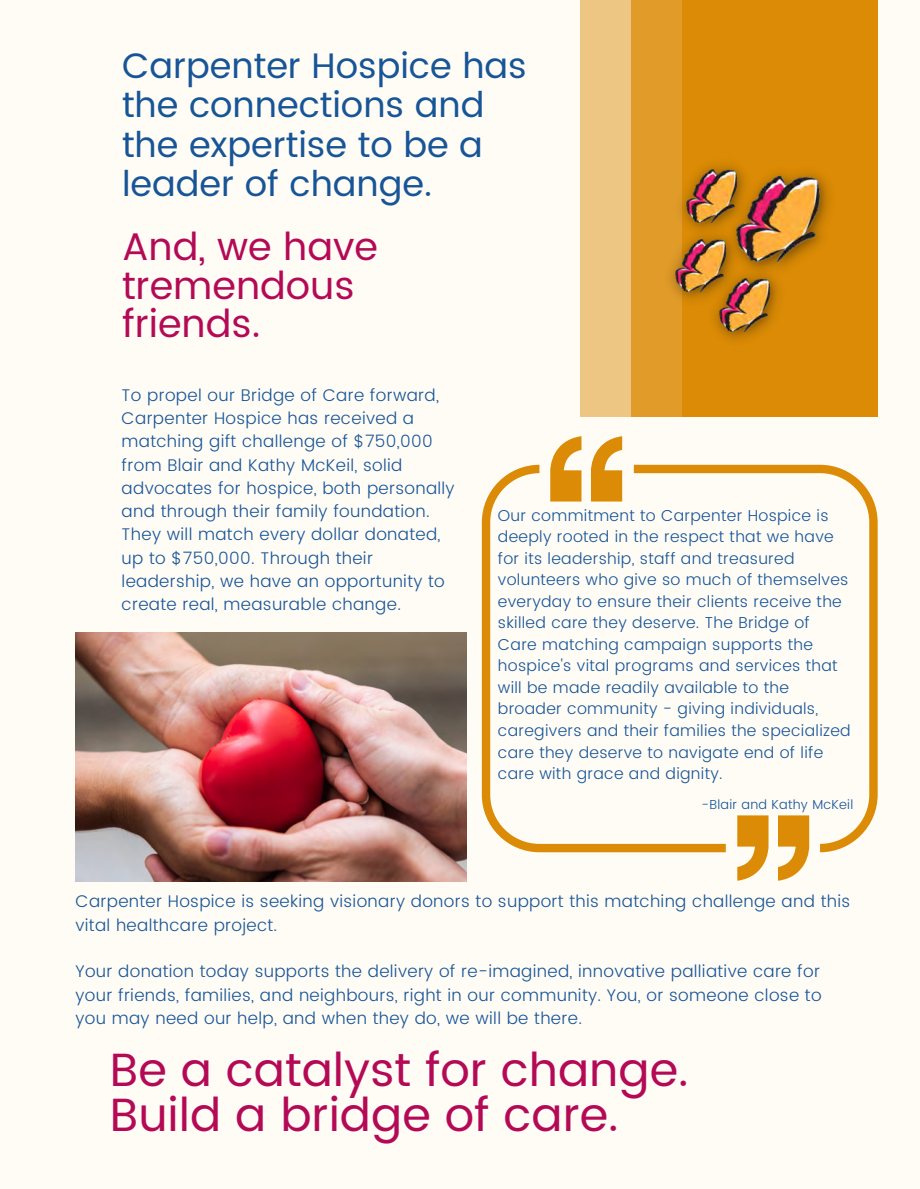
<style>
.page{position:relative;width:920px;height:1189px;background:#fffcf6}
.page>*{position:absolute;margin:0;border:0;box-sizing:border-box;transform-origin:0 0}
.t1{font:46.5px "Poppins";color:#b40a56}
.t2{font:38.4px/38.2px "Poppins";color:#b40a56}
.t3{font:35.4px/39.3px "Poppins";color:#175597}
.t4{font:300 16.95px/23.2px "Poppins";letter-spacing:.02em;color:#175597}
.t5{font:300 15.75px/21.5px "Poppins";letter-spacing:.02em;color:#175597}
.t6{font:300 13.05px "Poppins";letter-spacing:.02em;color:#175597}
</style>
<div class="page">
<div style="left:580px;top:0;width:103px;height:417px;background:#edc683"></div>
<div style="left:631px;top:0;width:63px;height:417px;background:#e09b29"></div>
<div style="left:682px;top:0;width:196px;height:417px;background:#db8b05"></div>
<img style="left:76px;top:633px;width:390px;height:248px">
<svg style="left:551px;top:436px;width:30px;height:29px"></svg>
<svg style="left:591px;top:436px;width:31px;height:29px"></svg>
<svg style="left:778px;top:852px;width:31px;height:28px"></svg>
<svg style="left:737px;top:852px;width:31px;height:28px"></svg>
<svg style="left:482px;top:465px;width:152px;height:387px"></svg>
<svg style="left:634px;top:465px;width:243px;height:387px"></svg>
<img style="left:742px;top:173px;width:87px;height:93px">
<img style="left:670px;top:240px;width:72px;height:60px">
<img style="left:706px;top:263px;width:81px;height:77px">
<img style="left:681px;top:165px;width:72px;height:75px">
<p class="t3" style="left:122px;top:46px;width:406px">Carpenter Hospice has the connections and the expertise to be a leader of change.</p>
<p class="t2" style="left:122px;top:228px;width:257px">And, we have tremendous friends.</p>
<p class="t4" style="left:122px;top:383px;width:334px">To propel our Bridge of Care forward, Carpenter Hospice has received a matching gift challenge of $750,000 from Blair and Kathy McKeil, solid advocates for hospice, both personally and through their family foundation.<br>They will match every dollar donated, up to $750,000. Through their leadership, we have an opportunity to create real, measurable change.</p>
<p class="t5" style="left:498px;top:504px;width:354px">Our commitment to Carpenter Hospice is deeply rooted in the respect that we have for its leadership, staff and treasured volunteers who give so much of themselves everyday to ensure their clients receive the skilled care they deserve. The Bridge of Care matching campaign supports the hospice's vital programs and services that will be made readily available to the broader community - giving individuals, caregivers and their families the specialized care they deserve to navigate end of life care with grace and dignity.</p>
<p class="t6" style="left:701px;top:796px;width:153px">-Blair and Kathy McKeil</p>
<p class="t4" style="left:76px;top:890px;width:776px">Carpenter Hospice is seeking visionary donors to support this matching challenge and this vital healthcare project.</p>
<p class="t4" style="left:76px;top:959px;width:747px;text-align:justify">Your donation today supports the delivery of re-imagined, innovative palliative care for your friends, families, and neighbours, right in our community. You, or someone close to you may need our help, and when they do, we will be there.</p>
<p class="t1" style="left:110px;top:1043px;width:580px">Be a catalyst for change.</p>
<p class="t1" style="left:110px;top:1088px;width:510px">Build a bridge of care.</p>
</div>
